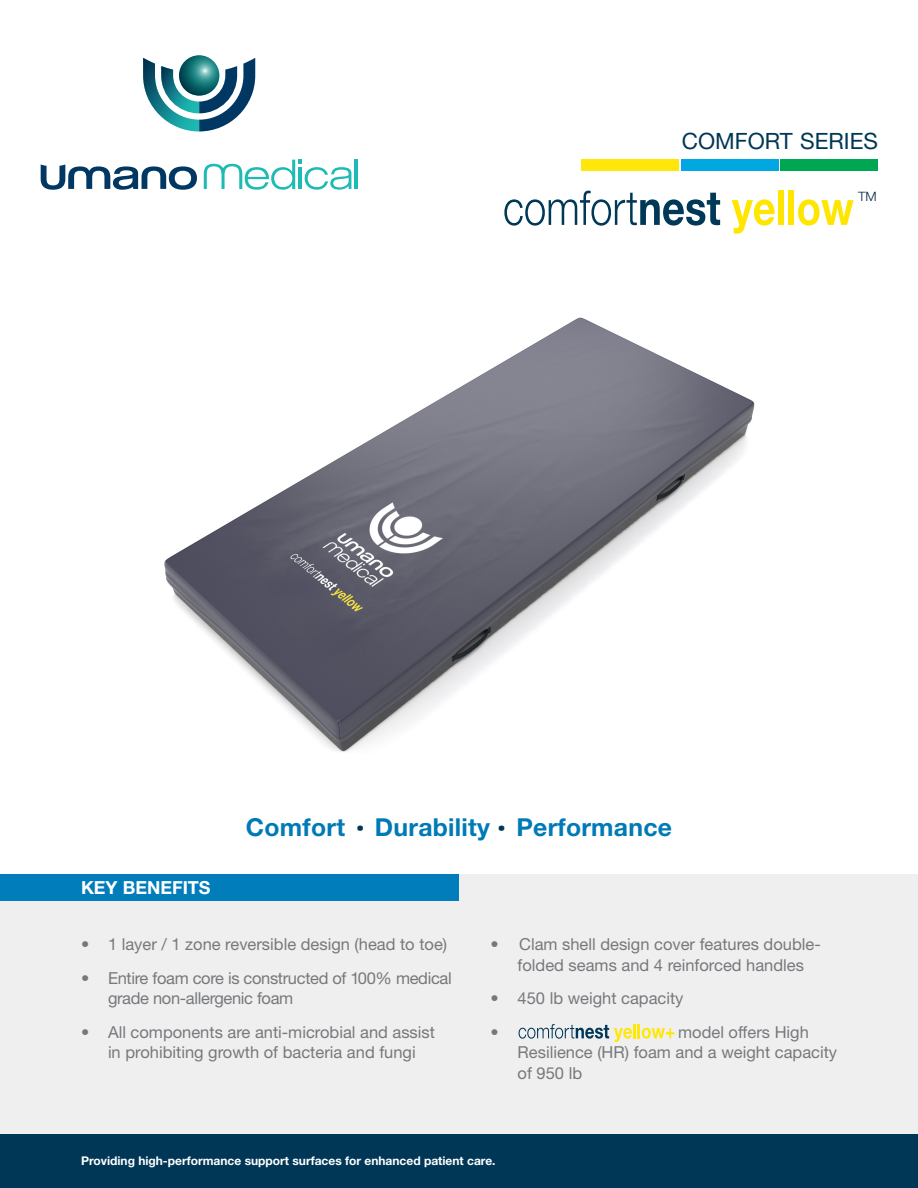
<style>
.page{position:relative;width:918px;height:1188px;background:#fff}
.page>*{position:absolute;margin:0;border:0;box-sizing:border-box;transform-origin:0 0}
.t1{font:700 24.75px "Helvetica Neue LT Std";letter-spacing:.01em;color:#007ab6}
.t2{font:22.5px "Helvetica Neue LT Std";color:#013756}
.t3{font:700 18px "Helvetica Neue LT Std";color:#fff}
.t4{font:16.5px/20.2px "Helvetica Neue LT Std";color:#76787b}
.t5{font:16.5px/20.2px "Helvetica Neue LT Std";letter-spacing:-.02em;color:#76787b}
.t6{font:300 12.9px "Helvetica Neue LT Std";color:#0b2a4a;scale:1.05 1}
.t7{font:700 12px "Helvetica Neue LT Std";color:#fff}
.s1{font-family:"Sharp Grotesk Medium 25";font-weight:400;color:#013756}
</style>
<div class="page">
<div style="left:0;top:874px;width:918px;height:265px;background:#efeff0"></div>
<div style="left:0;top:1134px;width:918px;height:54px;background:#013756"></div>
<div style="left:0;top:874px;width:459px;height:27px;background:#007dba"></div>
<hr style="left:355px;top:160px;width:3px;height:29px;background:#1dbbb3">
<svg style="left:204px;top:160px;width:147px;height:30px"></svg>
<svg style="left:143px;top:55px;width:112px;height:76px"></svg>
<svg style="left:41px;top:164px;width:156px;height:26px"></svg>
<svg style="left:504px;top:191px;width:216px;height:35px"></svg>
<svg style="left:732px;top:199px;width:43px;height:35px"></svg>
<div style="left:778px;top:191px;width:6px;height:34px;background:#ffe600"></div>
<div style="left:789px;top:191px;width:5px;height:34px;background:#ffe600"></div>
<svg style="left:798px;top:199px;width:56px;height:27px"></svg>
<img style="left:164px;top:317px;width:591px;height:435px">
<svg style="left:519px;top:1024px;width:113px;height:18px"></svg>
<hr style="left:633px;top:1024px;width:3px;height:14px;background:#ffe709">
<svg style="left:638px;top:1024px;width:36px;height:15px"></svg>
<div style="left:581px;top:159px;width:98px;height:11px;background:#ffe709"></div>
<div style="left:681px;top:159px;width:98px;height:11px;background:#00a7e1"></div>
<div style="left:780px;top:159px;width:98px;height:11px;background:#00a753"></div>
<p class="t2" style="left:682px;top:127px;width:198px">COMFORT SERIES</p>
<p class="t6" style="left:858px;top:189px;width:19px">TM</p>
<p class="t3" style="left:81px;top:876px;width:131px">KEY BENEFITS</p>
<p class="t1" style="left:246px;top:812px;width:428px">Comfort <span class="s1">·</span> Durability <span class="s1">·</span> Performance</p>
<p class="t4" style="left:81px;top:934px;width:368px">• 1 layer / 1 zone reversible design (head to toe)</p>
<p class="t5" style="left:108px;top:968px;width:345px;text-indent:-27px">• Entire foam core is constructed of 100% medical grade non-allergenic foam</p>
<p class="t4" style="left:81px;top:1022px;width:356px;text-align:center">• All components are anti-microbial and assist in prohibiting growth of bacteria and fungi</p>
<p class="t4" style="left:518px;top:934px;width:305px;text-indent:-27px">• Clam shell design cover features double&shy;folded seams and 4 reinforced handles</p>
<p class="t4" style="left:491px;top:988px;width:194px">• 450 lb weight capacity</p>
<p class="t4" style="left:491px;top:1022px;width:10px">•</p>
<p class="t4" style="left:518px;top:1022px;width:321px;text-indent:161px">model offers High<br>Resilience (HR) foam and a weight capacity of 950 lb</p>
<p class="t7" style="left:81px;top:1154px;width:416px">Providing high-performance support surfaces for enhanced patient care.</p>
</div>
